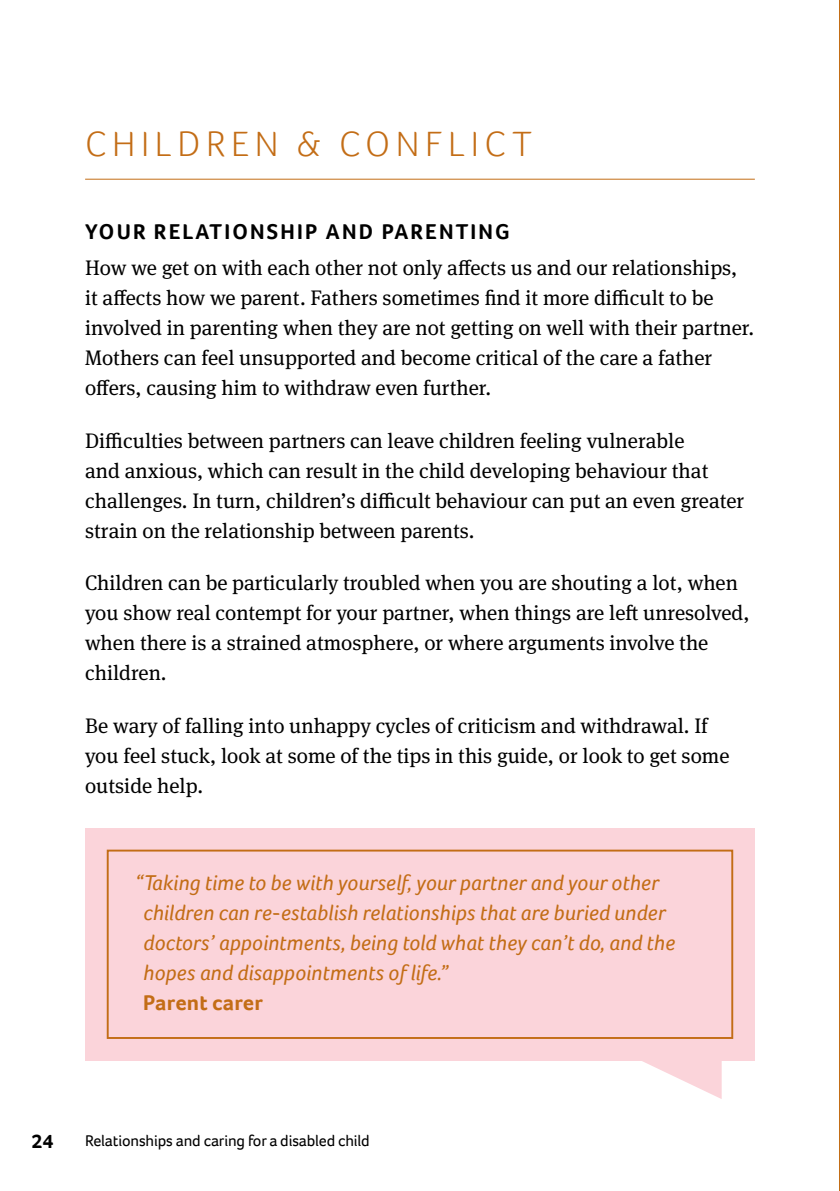
<style>
.page{position:relative;width:840px;height:1191px;background:#fff}
.page>*{position:absolute;margin:0;border:0;box-sizing:border-box;transform-origin:0 0}
.t1{font:300 36px "Foco";letter-spacing:.155em;color:#c36d16}
.t2{font:italic 22px/30px "Foco";color:#c36d16}
.t3{font:700 22px "Foco";letter-spacing:.1em;color:#000}
.t4{font:700 22px "Foco";color:#c36d16}
.t5{font:21px/30px "Meta Serif OT";color:#000}
.t6{font:700 20px "Foco";color:#000}
.t7{font:16px "Foco";letter-spacing:-.01em;color:#000}
</style>
<div class="page">
<hr style="left:85px;top:179px;width:669px;height:1px;background:#c36d16">
<div style="left:85px;top:828px;width:669px;height:232px;background:#fbd4da"></div>
<div style="left:107px;top:849px;width:625px;height:190px;border:2px solid #c36d16"></div>
<svg style="left:629px;top:1060px;width:92px;height:39px"></svg>
<h1 class="t1" style="left:85px;top:120px;width:447px">CHILDREN &amp; CONFLICT</h1>
<p class="t3" style="left:85px;top:217px;width:426px">YOUR RELATIONSHIP AND PARENTING</p>
<p class="t5" style="left:85px;top:252px;width:670px">How we get on with each other not only affects us and our relationships, it affects how we parent. Fathers sometimes find it more difficult to be involved in parenting when they are not getting on well with their partner.<br>Mothers can feel unsupported and become critical of the care a father offers, causing him to withdraw even further.</p>
<p class="t5" style="left:85px;top:425px;width:660px">Difficulties between partners can leave children feeling vulnerable<br>and anxious, which can result in the child developing behaviour that challenges. In turn, children’s difficult behaviour can put an even greater strain on the relationship between parents.</p>
<p class="t5" style="left:85px;top:568px;width:665px">Children can be particularly troubled when you are shouting a lot, when you show real contempt for your partner, when things are left unresolved, when there is a strained atmosphere, or where arguments involve the children.</p>
<p class="t5" style="left:85px;top:710px;width:645px">Be wary of falling into unhappy cycles of criticism and withdrawal. If you feel stuck, look at some of the tips in this guide, or look to get some outside help.</p>
<p class="t2" style="left:143px;top:867px;width:533px;text-indent:-8px">“Taking time to be with yourself, your partner and your other children can re-establish relationships that are buried under doctors’ appointments, being told what they can’t do, and the hopes and disappointments of life.”</p>
<p class="t4" style="left:143px;top:988px;width:121px">PARENT CARER</p>
<p class="t6" style="left:32px;top:1128px;width:23px">24</p>
<p class="t7" style="left:85px;top:1129px;width:286px">Relationships and caring for a disabled child</p>
</div>
